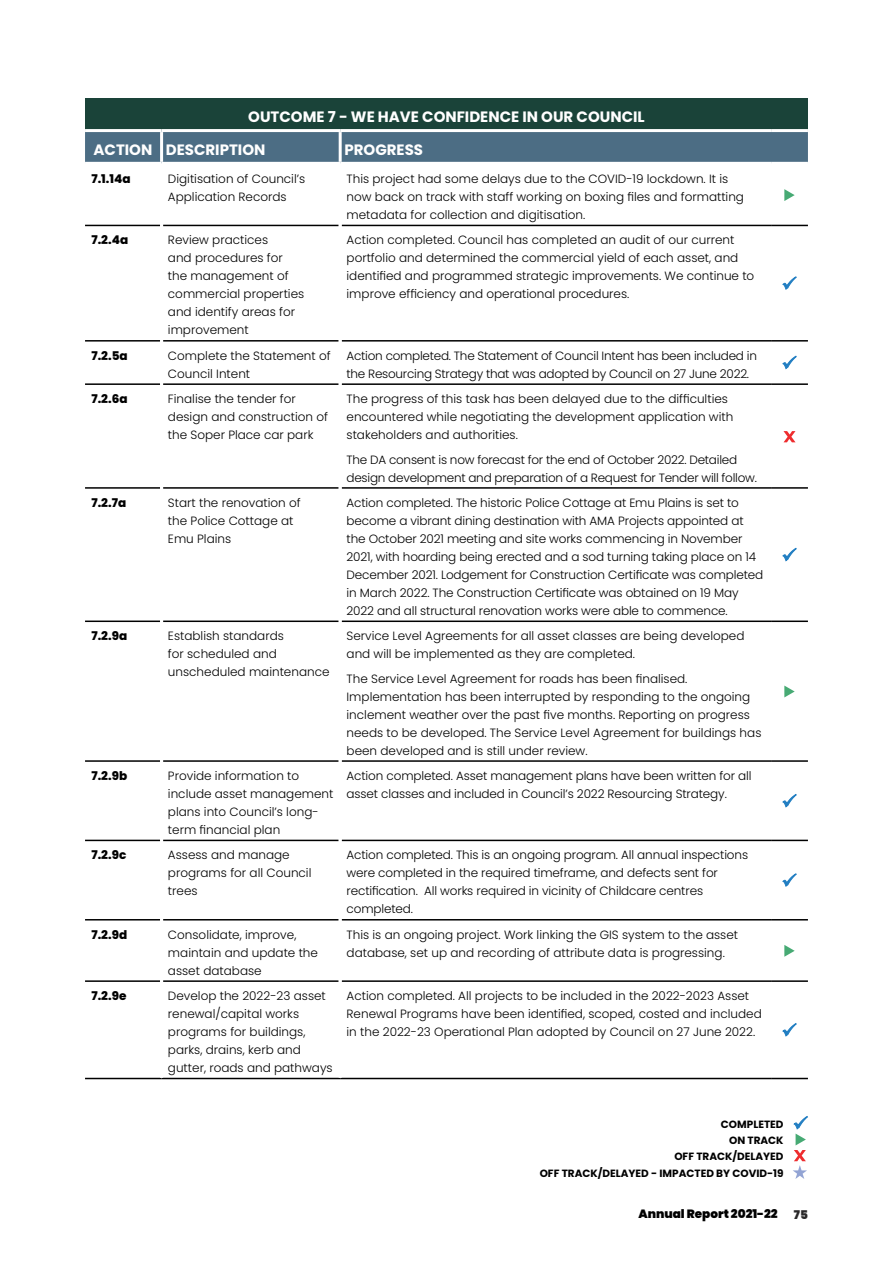
<style>
.page{position:relative;width:893px;height:1263px;background:#fff}
.page>*{position:absolute;margin:0;border:0;box-sizing:border-box;transform-origin:0 0}
.Table_Header_new{font:700 15px "Poppins";color:#fff}
.Table_Header{font:700 15px "Poppins";color:#fff}
.Body_8pt{font:300 12px/18px "Poppins";color:#000}
.Body_8pt-2{font:300 12px/18px "Poppins";letter-spacing:-.02em;color:#000}
.Body_8pt-3{font:800 12px "Poppins";color:#000}
.t1{font:900 12px "Poppins";color:#000}
.t2{font:900 12px "Poppins";color:#292829}
.Body_Graphs{font:700 10.5px "Poppins";color:#000}
</style>
<div class="page">
<div style="left:85px;top:98px;width:723px;height:33px;background:#1a4339"></div>
<div style="left:85px;top:132px;width:723px;height:30px;background:#4c6d84"></div>
<hr style="left:163px;top:225px;width:176px;height:1px;background:#000">
<hr style="left:342px;top:225px;width:429px;height:1px;background:#000">
<hr style="left:163px;top:340px;width:176px;height:2px;background:#000">
<hr style="left:342px;top:340px;width:429px;height:2px;background:#000">
<hr style="left:163px;top:383px;width:176px;height:2px;background:#000">
<hr style="left:342px;top:383px;width:429px;height:2px;background:#000">
<hr style="left:163px;top:487px;width:176px;height:2px;background:#000">
<hr style="left:342px;top:487px;width:429px;height:2px;background:#000">
<hr style="left:163px;top:620px;width:176px;height:2px;background:#000">
<hr style="left:342px;top:620px;width:429px;height:2px;background:#000">
<hr style="left:163px;top:760px;width:176px;height:2px;background:#000">
<hr style="left:342px;top:760px;width:429px;height:2px;background:#000">
<hr style="left:163px;top:840px;width:176px;height:1px;background:#000">
<hr style="left:342px;top:840px;width:429px;height:1px;background:#000">
<hr style="left:163px;top:919px;width:176px;height:1px;background:#000">
<hr style="left:342px;top:919px;width:429px;height:1px;background:#000">
<hr style="left:163px;top:980px;width:176px;height:2px;background:#000">
<hr style="left:342px;top:980px;width:429px;height:2px;background:#000">
<hr style="left:162px;top:1078px;width:178px;height:1px;background:#000">
<hr style="left:340px;top:1078px;width:431px;height:1px;background:#000">
<hr style="left:160px;top:132px;width:3px;height:30px;background:#fff">
<hr style="left:339px;top:132px;width:3px;height:30px;background:#fff">
<hr style="left:85px;top:129px;width:77px;height:3px;background:#fff">
<hr style="left:162px;top:129px;width:178px;height:3px;background:#fff">
<hr style="left:340px;top:129px;width:431px;height:3px;background:#fff">
<hr style="left:771px;top:129px;width:37px;height:3px;background:#fff">
<hr style="left:85px;top:225px;width:75px;height:1px;background:#000">
<hr style="left:771px;top:225px;width:37px;height:1px;background:#000">
<hr style="left:85px;top:340px;width:75px;height:2px;background:#000">
<hr style="left:771px;top:340px;width:37px;height:2px;background:#000">
<hr style="left:85px;top:383px;width:75px;height:2px;background:#000">
<hr style="left:771px;top:383px;width:37px;height:2px;background:#000">
<hr style="left:85px;top:487px;width:75px;height:2px;background:#000">
<hr style="left:771px;top:487px;width:37px;height:2px;background:#000">
<hr style="left:85px;top:620px;width:75px;height:2px;background:#000">
<hr style="left:771px;top:620px;width:37px;height:2px;background:#000">
<hr style="left:85px;top:760px;width:75px;height:2px;background:#000">
<hr style="left:771px;top:760px;width:37px;height:2px;background:#000">
<hr style="left:85px;top:840px;width:75px;height:1px;background:#000">
<hr style="left:771px;top:840px;width:37px;height:1px;background:#000">
<hr style="left:85px;top:919px;width:75px;height:1px;background:#000">
<hr style="left:771px;top:919px;width:37px;height:1px;background:#000">
<hr style="left:85px;top:980px;width:75px;height:2px;background:#000">
<hr style="left:771px;top:980px;width:37px;height:2px;background:#000">
<hr style="left:85px;top:1078px;width:77px;height:1px;background:#000">
<hr style="left:771px;top:1078px;width:37px;height:1px;background:#000">
<svg style="left:784px;top:189px;width:11px;height:12px"></svg>
<svg style="left:782px;top:276px;width:15px;height:14px"></svg>
<svg style="left:782px;top:355px;width:15px;height:15px"></svg>
<svg style="left:783px;top:431px;width:12px;height:11px"></svg>
<svg style="left:782px;top:547px;width:15px;height:15px"></svg>
<svg style="left:784px;top:685px;width:11px;height:12px"></svg>
<svg style="left:782px;top:794px;width:15px;height:14px"></svg>
<svg style="left:782px;top:873px;width:15px;height:14px"></svg>
<svg style="left:784px;top:945px;width:11px;height:12px"></svg>
<svg style="left:782px;top:1023px;width:15px;height:14px"></svg>
<svg style="left:793px;top:1116px;width:15px;height:63px"></svg>
<h4 class="Table_Header_new" style="left:248px;top:108px;width:398px">OUTCOME 7 - WE HAVE CONFIDENCE IN OUR COUNCIL</h4>
<p class="Table_Header" style="left:94px;top:141px;width:60px">ACTION</p>
<p class="Table_Header" style="left:166px;top:141px;width:101px">DESCRIPTION</p>
<p class="Table_Header" style="left:344px;top:141px;width:80px">PROGRESS</p>
<p class="Body_8pt-3" style="left:91px;top:172px;width:41px">7.1.14a</p>
<p class="Body_8pt" style="left:168px;top:170px;width:139px">Digitisation of Council’s<br>Application Records</p>
<p class="Body_8pt" style="left:347px;top:170px;width:399px">This project had some delays due to the COVID-19 lockdown. It is now back on track with staff working on boxing files and formatting metadata for collection and digitisation.</p>
<p class="Body_8pt-3" style="left:91px;top:233px;width:38px">7.2.4a</p>
<p class="Body_8pt" style="left:168px;top:231px;width:138px">Review practices<br>and procedures for the management of commercial properties and identify areas for improvement</p>
<p class="Body_8pt" style="left:347px;top:231px;width:409px">Action completed. Council has completed an audit of our current portfolio and determined the commercial yield of each asset, and identified and programmed strategic improvements. We continue to improve efficiency and operational procedures.</p>
<p class="Body_8pt-3" style="left:91px;top:349px;width:38px">7.2.5a</p>
<p class="Body_8pt" style="left:168px;top:347px;width:164px">Complete the Statement of<br>Council Intent</p>
<p class="Body_8pt-2" style="left:347px;top:347px;width:412px">Action completed. The Statement of Council Intent has been included in the Resourcing Strategy that was adopted by Council on 27 June 2022.</p>
<p class="Body_8pt-3" style="left:91px;top:392px;width:38px">7.2.6a</p>
<p class="Body_8pt" style="left:168px;top:390px;width:162px">Finalise the tender for design and construction of the Soper Place car park</p>
<p class="Body_8pt" style="left:347px;top:390px;width:388px">The progress of this task has been delayed due to the difficulties encountered while negotiating the development application with stakeholders and authorities.</p>
<p class="Body_8pt-2" style="left:347px;top:450px;width:412px">The DA consent is now forecast for the end of October 2022. Detailed design development and preparation of a Request for Tender will follow.</p>
<p class="Body_8pt-3" style="left:91px;top:496px;width:36px">7.2.7a</p>
<p class="Body_8pt" style="left:168px;top:494px;width:134px">Start the renovation of the Police Cottage at<br>Emu Plains</p>
<p class="Body_8pt" style="left:347px;top:494px;width:418px">Action completed. The historic Police Cottage at Emu Plains is set to become a vibrant dining destination with AMA Projects appointed at the October 2021 meeting and site works commencing in November 2021, with hoarding being erected and a sod turning taking place on 14<br>December 2021. Lodgement for Construction Certificate was completed in March 2022. The Construction Certificate was obtained on 19 May 2022 and all structural renovation works were able to commence.</p>
<p class="Body_8pt-3" style="left:91px;top:629px;width:37px">7.2.9a</p>
<p class="Body_8pt" style="left:168px;top:627px;width:163px">Establish standards<br>for scheduled and unscheduled maintenance</p>
<p class="Body_8pt" style="left:347px;top:627px;width:399px">Service Level Agreements for all asset classes are being developed and will be implemented as they are completed.</p>
<p class="Body_8pt" style="left:347px;top:669px;width:416px">The Service Level Agreement for roads has been finalised.<br>Implementation has been interrupted by responding to the ongoing inclement weather over the past five months. Reporting on progress needs to be developed. The Service Level Agreement for buildings has been developed and is still under review.</p>
<p class="Body_8pt-3" style="left:91px;top:769px;width:37px">7.2.9b</p>
<p class="Body_8pt" style="left:168px;top:767px;width:167px">Provide information to include asset management plans into Council’s long&shy;term financial plan</p>
<p class="Body_8pt" style="left:347px;top:767px;width:406px">Action completed. Asset management plans have been written for all asset classes and included in Council’s 2022 Resourcing Strategy.</p>
<p class="Body_8pt-3" style="left:91px;top:848px;width:36px">7.2.9c</p>
<p class="Body_8pt" style="left:168px;top:846px;width:145px">Assess and manage programs for all Council trees</p>
<p class="Body_8pt" style="left:347px;top:846px;width:403px">Action completed. This is an ongoing program. All annual inspections were completed in the required timeframe, and defects sent for rectification. All works required in vicinity of Childcare centres completed.</p>
<p class="Body_8pt-3" style="left:91px;top:927px;width:37px">7.2.9d</p>
<p class="Body_8pt" style="left:168px;top:926px;width:152px">Consolidate, improve, maintain and update the asset database</p>
<p class="Body_8pt" style="left:347px;top:926px;width:393px">This is an ongoing project. Work linking the GIS system to the asset database, set up and recording of attribute data is progressing.</p>
<p class="Body_8pt-3" style="left:91px;top:989px;width:36px">7.2.9e</p>
<p class="Body_8pt" style="left:168px;top:987px;width:166px">Develop the 2022-23 asset renewal/capital works programs for buildings, parks, drains, kerb and gutter, roads and pathways</p>
<p class="Body_8pt" style="left:347px;top:987px;width:417px">Action completed. All projects to be included in the 2022-2023 Asset<br>Renewal Programs have been identified, scoped, costed and included in the 2022-23 Operational Plan adopted by Council on 27 June 2022.</p>
<p class="Body_Graphs" style="left:721px;top:1118px;width:64px">COMPLETED</p>
<p class="Body_Graphs" style="left:729px;top:1134px;width:56px">ON TRACK</p>
<p class="Body_Graphs" style="left:674px;top:1150px;width:111px">OFF TRACK/DELAYED</p>
<p class="Body_Graphs" style="left:540px;top:1167px;width:245px">OFF TRACK/DELAYED - IMPACTED BY COVID-19</p>
<p class="t1" style="left:638px;top:1207px;width:141px">Annual Report 2021-22</p>
<p class="t2" style="left:794px;top:1207px;width:16px">75</p>
</div>
